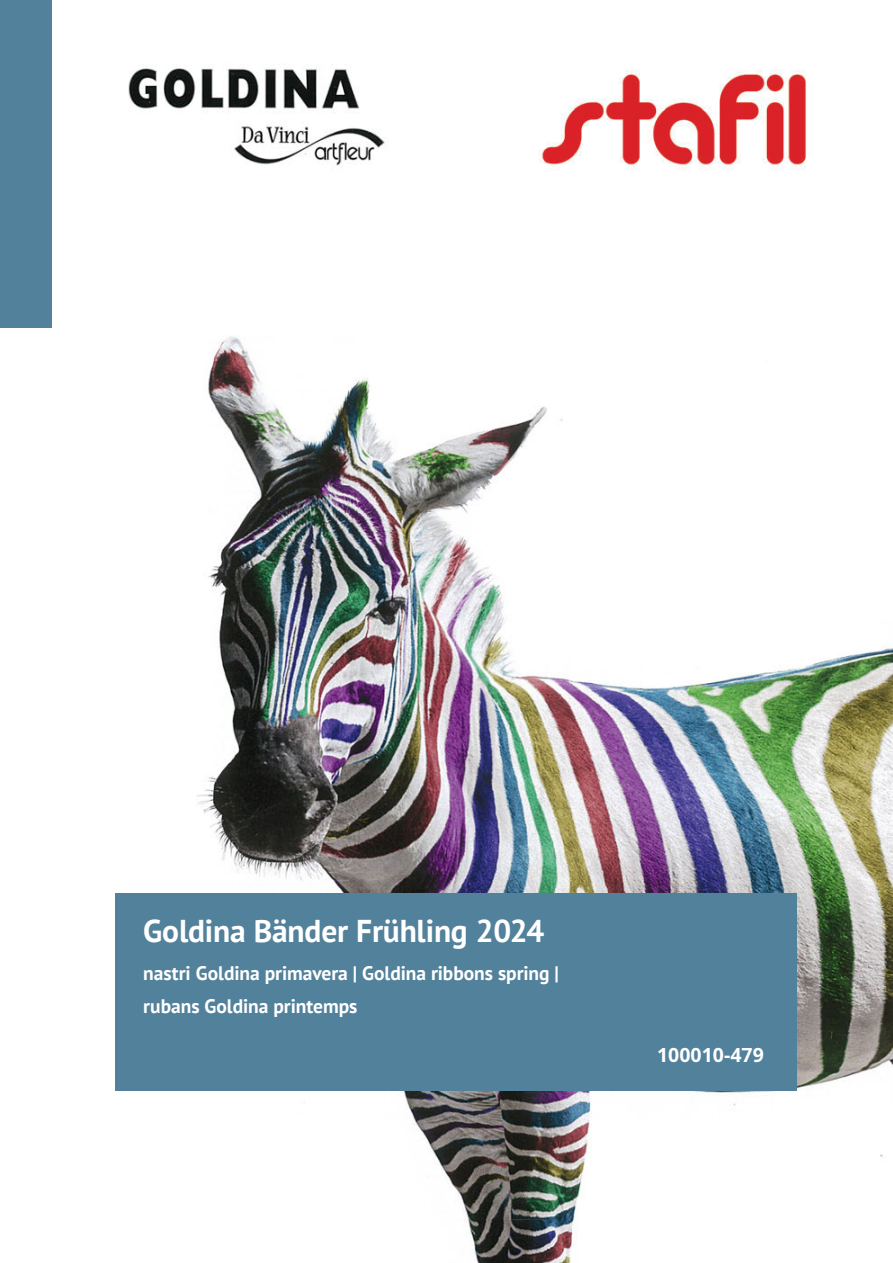
<style>
.page{position:relative;width:893px;height:1263px;background:#fff}
.page>*{position:absolute;margin:0;border:0;box-sizing:border-box;transform-origin:0 0}
.t1{font:700 31.5px "PT Sans";letter-spacing:-.005em;color:#fff}
.t2{font:700 19.5px/33px "PT Sans";color:#fff}
.t3{font:700 19.5px "Noto Sans";color:#fff}
</style>
<div class="page">
<img style="left:196px;top:336px;width:697px;height:927px">
<div style="left:0;top:0;width:51px;height:327px;background:#52819b"></div>
<img style="left:539px;top:70px;width:267px;height:100px">
<div style="left:115px;top:893px;width:682px;height:198px;background:#52819b"></div>
<img style="left:128px;top:68px;width:257px;height:99px">
<p class="t1" style="left:143px;top:910px;width:402px">Goldina Bänder Frühling 2024</p>
<p class="t2" style="left:143px;top:957px;width:417px">nastri Goldina primavera | Goldina ribbons spring | rubans Goldina printemps</p>
<p class="t3" style="left:657px;top:1041px;width:108px">100010-479</p>
</div>
